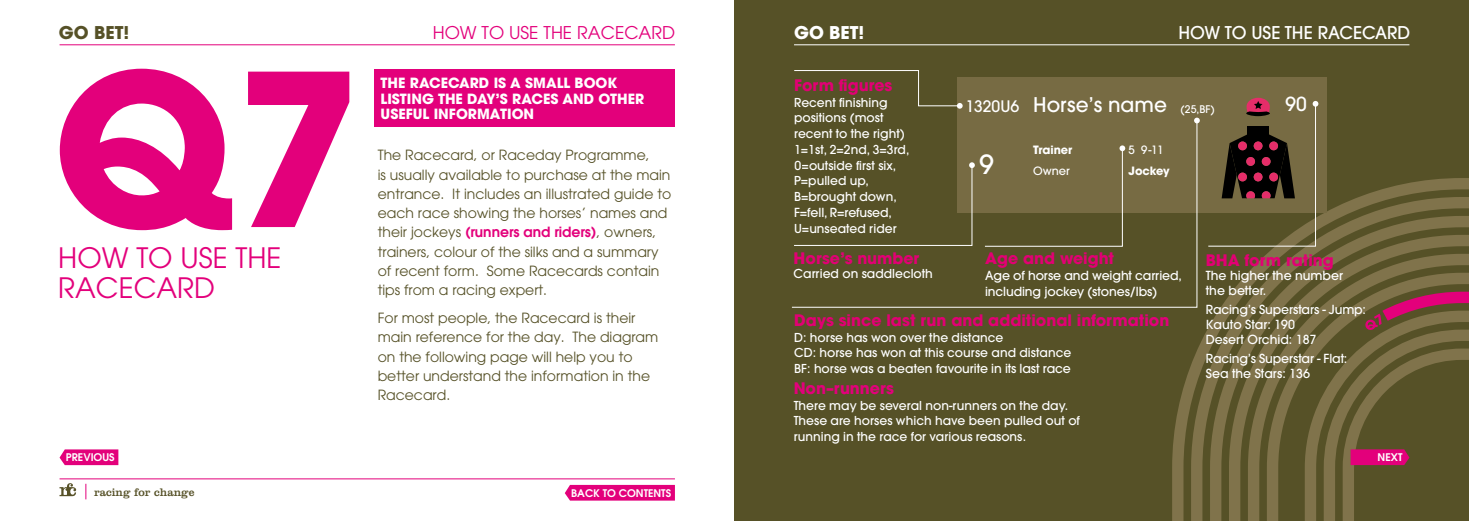
<style>
.page{position:relative;width:1469px;height:521px;background:#fff}
.page>*{position:absolute;margin:0;border:0;box-sizing:border-box;transform-origin:0 0}
.t1{font:700 210px "Avant Garde LT";color:#e3007b}
.t2{font:28px "Avant Garde LT";color:#e3007b}
.t3{font:500 26.25px "Avant Garde LT";color:#fff}
.t4{font:500 20.12px "Avant Garde LT";color:#fff}
.t5{font:500 19.25px "Avant Garde LT";color:#fff}
.t6{font:17.5px "Avant Garde LT";color:#e3007b}
.t7{font:500 17.5px "Avant Garde LT";color:#fff}
.t8{font:700 17.5px "Avant Garde LT";color:#565127}
.t9{font:700 17.5px "Avant Garde LT";color:#fff}
.t10{font:700 15.75px "Avant Garde LT";color:#e20074}
.t11{font:700 15.75px "Avant Garde LT";color:#e3007b}
.t12{font:500 15.75px "Avant Garde LT";color:#fff}
.t13{font:14px/19.2px "Avant Garde LT";color:#565127}
.t14{font:700 14px/15.8px "Avant Garde LT";color:#fff}
.t15{font:500 12.42px/14.9px "Avant Garde LT";letter-spacing:-.01em;color:#fff}
.t16{font:500 12.25px/15.8px "Avant Garde LT";color:#fff}
.t17{font:11.38px "Clarendon LT";color:#565127}
.t18{font:700 11.38px "Avant Garde LT";color:#fff}
.t19{font:500 11.38px "Avant Garde LT";color:#fff}
.t20{font:600 10.5px "Avant Garde LT";color:#fff}
.t21{font:500 10.5px "Avant Garde LT";color:#fff}
.s1{font-weight:600;color:#e3007b}
.s2{color:#e3007b}
.s3{font-size:12.42px}
</style>
<div class="page">
<hr style="left:60px;top:44px;width:615px;height:1px;background:#e3007b">
<hr style="left:60px;top:478px;width:615px;height:1px;background:#e3007b">
<div style="left:374px;top:69px;width:301px;height:58px;background:#e3007b"></div>
<svg style="left:59px;top:483px;width:17px;height:13px"></svg>
<svg style="left:86px;top:484px;width:1px;height:15px"></svg>
<div style="left:734px;top:0;width:734px;height:521px;background:#565127"></div>
<svg style="left:1172px;top:178px;width:296px;height:343px"></svg>
<svg style="left:1191px;top:197px;width:277px;height:324px"></svg>
<svg style="left:1209px;top:216px;width:259px;height:305px"></svg>
<svg style="left:1228px;top:235px;width:240px;height:286px;fill:#7f724a"></svg>
<svg style="left:1247px;top:254px;width:221px;height:267px;fill:#80734b"></svg>
<svg style="left:1266px;top:273px;width:202px;height:248px"></svg>
<svg style="left:1304px;top:311px;width:19px;height:210px"></svg>
<hr style="left:794px;top:44px;width:615px;height:1px;background:#fff">
<div style="left:956px;top:77px;width:370px;height:136px;background:#776b43"></div>
<svg style="left:794px;top:70px;width:168px;height:39px"></svg>
<svg style="left:791px;top:120px;width:406px;height:188px"></svg>
<svg style="left:1194px;top:118px;width:5px;height:5px"></svg>
<svg style="left:1207px;top:98px;width:111px;height:149px"></svg>
<div style="left:788px;top:158px;width:13px;height:12px;background:#565127"></div>
<svg style="left:60px;top:449px;width:58px;height:16px"></svg>
<div style="left:565px;top:485px;width:110px;height:15px;background:#e3007b"></div>
<svg style="left:1323px;top:292px;width:145px;height:229px"></svg>
<p class="t8" style="left:59px;top:21px;width:72px">GO BET!</p>
<p class="t6" style="left:433px;top:22px;width:244px">HOW TO USE THE RACECARD</p>
<h1 class="t1" style="left:52px;top:13px;width:313px">Q7</h1>
<h2 class="t2" style="left:58px;top:241px;width:225px">HOW TO USE THE</h2>
<h2 class="t2" style="left:58px;top:271px;width:158px">RACECARD</h2>
<p class="t20" style="left:66px;top:451px;width:50px">PREVIOUS</p>
<p class="t17" style="left:94px;top:486px;width:102px">racing for change</p>
<p class="t14" style="left:380px;top:75px;width:265px">THE RACECARD IS A SMALL BOOK<br>LISTING THE DAY’S RACES AND OTHER<br>USEFUL INFORMATION</p>
<p class="t13" style="left:378px;top:146px;width:295px">The Racecard, or Raceday Programme,<br>is usually available to purchase at the main entrance. It includes an illustrated guide to each race showing the horses’ names and their jockeys <span class="s1">(runners and riders)</span>, owners, trainers, colour of the silks and a summary of recent form. Some Racecards contain tips from a racing expert.</p>
<p class="t13" style="left:378px;top:308px;width:282px">For most people, the Racecard is their main reference for the day. The diagram on the following page will help you to better understand the information in the Racecard.</p>
<p class="t20" style="left:571px;top:486px;width:101px">BACK TO CONTENTS</p>
<p class="t9" style="left:794px;top:21px;width:72px">GO BET!</p>
<p class="t7" style="left:1178px;top:22px;width:233px">HOW TO USE THE RACECARD</p>
<p class="t10" style="left:794px;top:75px;width:100px">Form figures</p>
<p class="t16" style="left:791px;top:94px;width:120px">Recent finishing positions (most recent to the right)<br>1=1st, 2=2nd, 3=3rd,<br>O=outside first six,<br>P=pulled up,<br>B=brought down,</p>
<p class="t16" style="left:794px;top:220px;width:104px">U=unseated rider</p>
<p class="t10" style="left:793px;top:248px;width:127px">Horse’s number</p>
<p class="t16" style="left:793px;top:266px;width:141px">Carried on saddlecloth</p>
<p class="t12" style="left:965px;top:97px;width:55px">1320U6</p>
<h3 class="t5" style="left:1285px;top:92px;width:23px">90</h3>
<h3 class="t4" style="left:1033px;top:93px;width:135px">Horse’s name</h3>
<p class="t21" style="left:1180px;top:103px;width:36px">(25,BF)</p>
<p class="t18" style="left:1033px;top:142px;width:41px">Trainer</p>
<p class="t19" style="left:1128px;top:143px;width:37px">5 9-11</p>
<p class="t19" style="left:1033px;top:164px;width:38px">Owner</p>
<p class="t18" style="left:1128px;top:163px;width:43px">Jockey</p>
<h3 class="t3" style="left:979px;top:149px;width:16px">9</h3>
<p class="t16" style="left:794px;top:157px;width:8px">0</p>
<p class="t15" style="left:794px;top:205px;width:99px">F=fell, R=refused,</p>
<p class="t10" style="left:985px;top:248px;width:130px">Age and weight</p>
<p class="t10" style="left:1205px;top:250px;width:130px">BHA form rating</p>
<p class="t15" style="left:1205px;top:268px;width:139px">The higher the number the better.</p>
<p class="t15" style="left:1205px;top:302px;width:162px">Racing’s Superstars - Jump:<br>Kauto Star: 190<br>Desert Orchid: 187</p>
<p class="t15" style="left:1205px;top:351px;width:143px">Racing’s Superstar - Flat:<br>Sea the Stars: 136</p>
<p class="t15" style="left:985px;top:268px;width:198px;line-height:15.8px">Age of horse and weight carried, including jockey (stones/lbs)</p>
<p class="t10" style="left:794px;top:310px;width:376px">Days since last run and additional in<span class="s2">formation</span></p>
<p class="t16" style="left:794px;top:329px;width:278px">D: horse has won over the distance<br>CD: horse has won at this course and distance<br>BF: horse was a beaten favour<span class="s3">ite in its last race</span></p>
<p class="t11" style="left:793px;top:378px;width:102px">Non–runners</p>
<p class="t16" style="left:793px;top:397px;width:288px">There may be several non-runners on the day.<br>These are horses which have been pulled out of running in the race for various reasons.</p>
<p class="t20" style="left:1377px;top:450px;width:26px">NEXT</p>
</div>
